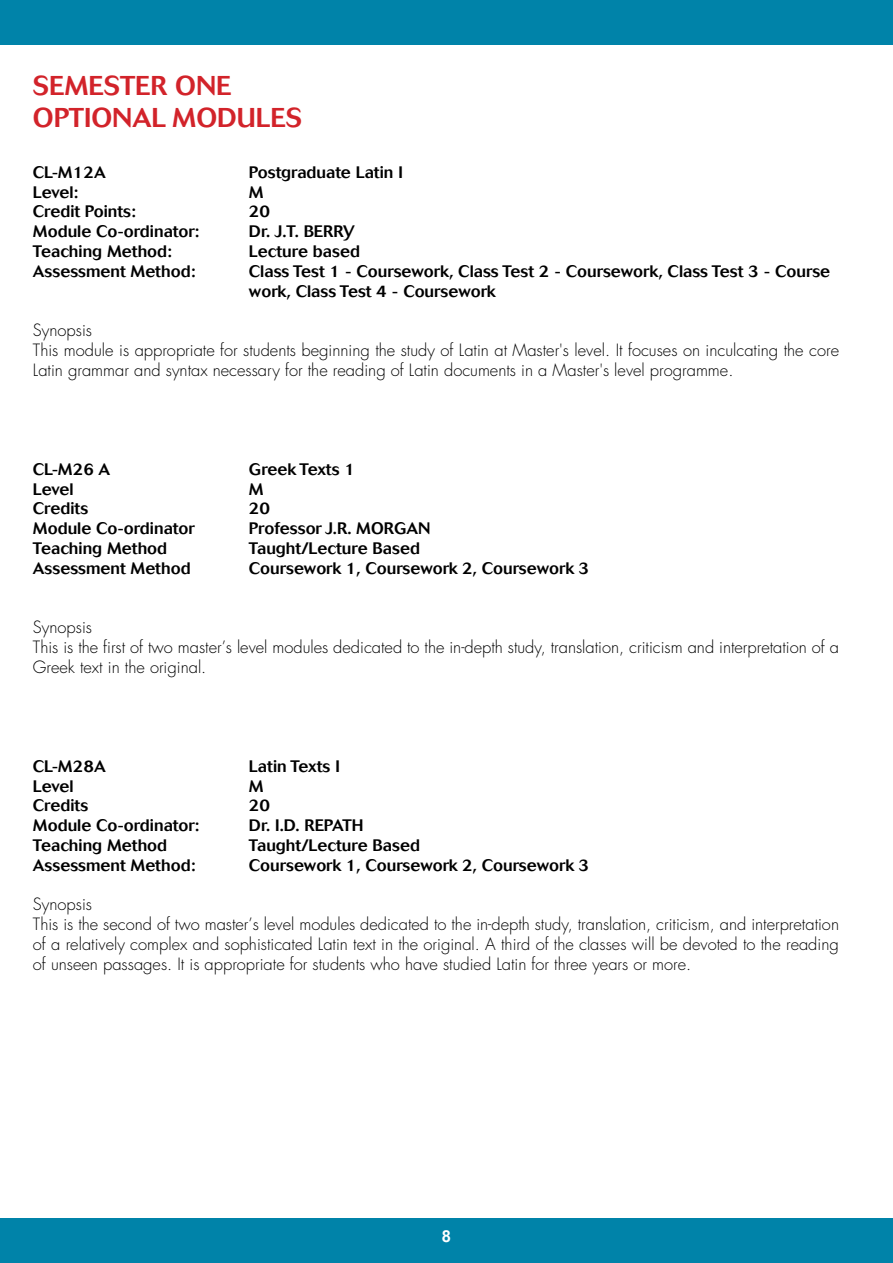
<style>
.page{position:relative;width:893px;height:1263px;background:#fff}
.page>*{position:absolute;margin:0;border:0;box-sizing:border-box;transform-origin:0 0}
.t1{font:500 27px/32.4px "Cosmos BQ";color:#d2232a}
.t2{font:300 condensed 16.5px/19.8px "Futura LT";color:#000}
.t3{font:500 16.5px/19.8px "Cosmos BQ";color:#000}
.t4{font:700 16.5px "Arial";color:#fff}
</style>
<div class="page">
<div style="left:0;top:0;width:893px;height:44px;background:#0083a9"></div>
<div style="left:0;top:1219px;width:893px;height:44px;background:#0083a9"></div>
<h1 class="t1" style="left:33px;top:70px;width:271px">SEMESTER ONE<br>OPTIONAL MODULES</h1>
<p class="t3" style="left:33px;top:162px;width:74px">CL-M12A</p>
<p class="t3" style="left:249px;top:162px;width:155px">Postgraduate Latin I</p>
<p class="t3" style="left:33px;top:182px;width:47px">Level:</p>
<p class="t3" style="left:249px;top:182px;width:16px">M</p>
<p class="t3" style="left:33px;top:202px;width:105px">Credit Points:</p>
<p class="t3" style="left:249px;top:202px;width:23px">20</p>
<p class="t3" style="left:33px;top:222px;width:168px">Module Co-ordinator:</p>
<p class="t3" style="left:249px;top:222px;width:107px">Dr. J.T. BERRY</p>
<p class="t3" style="left:33px;top:241px;width:141px">Teaching Method:</p>
<p class="t3" style="left:249px;top:241px;width:113px">Lecture based</p>
<p class="t3" style="left:33px;top:261px;width:164px">Assessment Method:</p>
<p class="t3" style="left:249px;top:261px;width:583px">Class Test 1 - Coursework, Class Test 2 - Coursework, Class Test 3 - Course work, Class Test 4 - Coursework</p>
<p class="t2" style="left:33px;top:321px;width:808px">Synopsis<br>This module is appropriate for students beginning the study of Latin at Master's level. It focuses on inculcating the core<br>Latin grammar and syntax necessary for the reading of Latin documents in a Master's level programme.</p>
<p class="t3" style="left:33px;top:459px;width:79px">CL-M26 A</p>
<p class="t3" style="left:249px;top:459px;width:108px">Greek Texts 1</p>
<p class="t3" style="left:33px;top:479px;width:42px">Level</p>
<p class="t3" style="left:249px;top:479px;width:16px">M</p>
<p class="t3" style="left:33px;top:499px;width:57px">Credits</p>
<p class="t3" style="left:249px;top:499px;width:23px">20</p>
<p class="t3" style="left:33px;top:519px;width:163px">Module Co-ordinator</p>
<p class="t3" style="left:249px;top:519px;width:183px">Professor J.R. MORGAN</p>
<p class="t3" style="left:33px;top:538px;width:136px">Teaching Method</p>
<p class="t3" style="left:249px;top:538px;width:172px">Taught/Lecture Based</p>
<p class="t3" style="left:33px;top:558px;width:159px">Assessment Method</p>
<p class="t3" style="left:249px;top:558px;width:342px">Coursework 1, Coursework 2, Coursework 3</p>
<p class="t2" style="left:33px;top:618px;width:807px">Synopsis<br>This is the first of two master’s level modules dedicated to the in-depth study, translation, criticism and interpretation of a<br>Greek text in the original.</p>
<p class="t3" style="left:33px;top:756px;width:74px">CL-M28A</p>
<p class="t3" style="left:249px;top:756px;width:92px">Latin Texts I</p>
<p class="t3" style="left:33px;top:776px;width:42px">Level</p>
<p class="t3" style="left:249px;top:776px;width:16px">M</p>
<p class="t3" style="left:33px;top:796px;width:57px">Credits</p>
<p class="t3" style="left:249px;top:796px;width:23px">20</p>
<p class="t3" style="left:33px;top:816px;width:168px">Module Co-ordinator:</p>
<p class="t3" style="left:249px;top:816px;width:116px">Dr. I.D. REPATH</p>
<p class="t3" style="left:33px;top:835px;width:136px">Teaching Method</p>
<p class="t3" style="left:249px;top:835px;width:172px">Taught/Lecture Based</p>
<p class="t3" style="left:33px;top:855px;width:164px">Assessment Method:</p>
<p class="t3" style="left:249px;top:855px;width:342px">Coursework 1, Coursework 2, Coursework 3</p>
<p class="t2" style="left:33px;top:895px;width:808px">Synopsis<br>This is the second of two master’s level modules dedicated to the in-depth study, translation, criticism, and interpretation of a relatively complex and sophisticated Latin text in the original. A third of the classes will be devoted to the reading of unseen passages. It is appropriate for students who have studied Latin for three years or more.</p>
<p class="t4" style="left:442px;top:1225px;width:11px">8</p>
</div>
